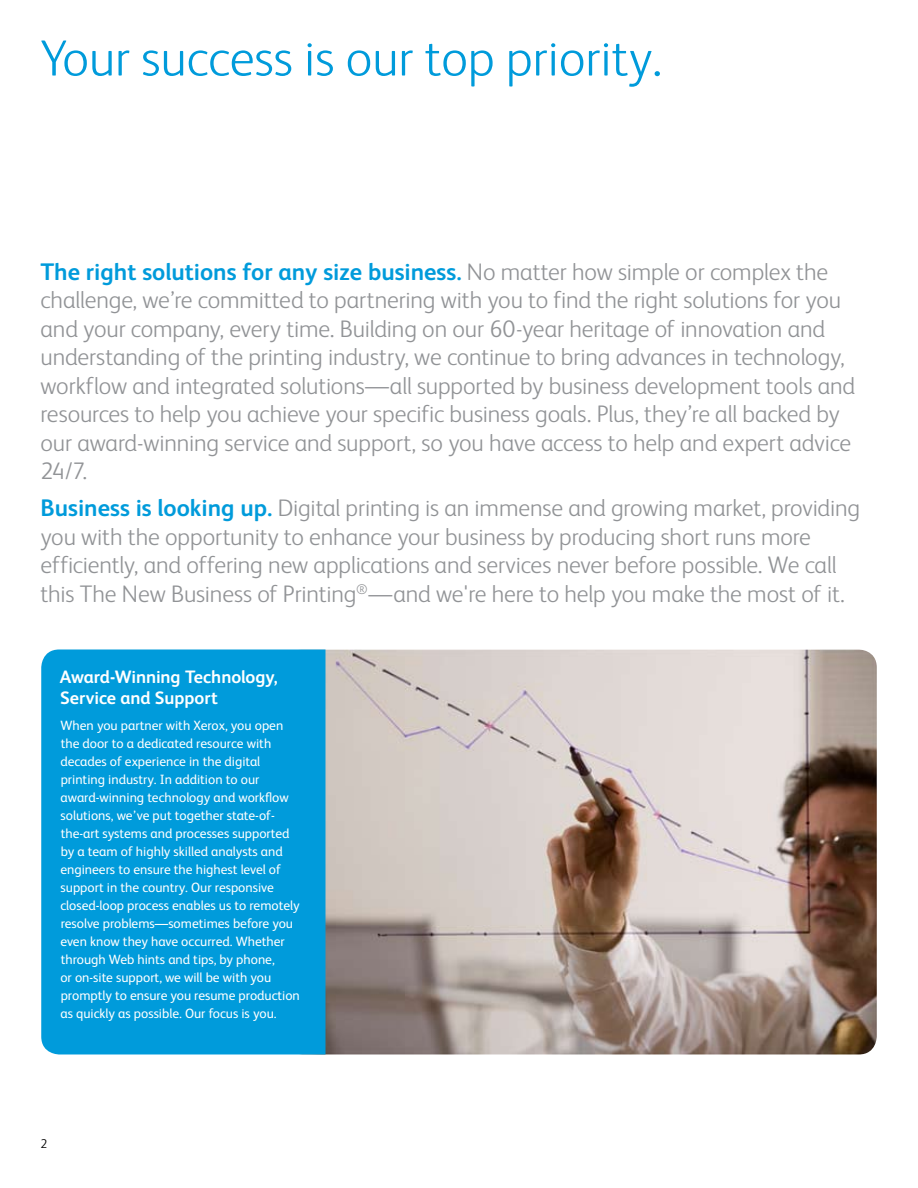
<style>
.page{position:relative;width:918px;height:1188px;background:#fff}
.page>*{position:absolute;margin:0;border:0;box-sizing:border-box;transform-origin:0 0}
.t1{font:300 51px "Xerox Sans";color:#009bdb}
.t2{font:300 24px/28.5px "Xerox Sans";letter-spacing:-.005em;color:#919396}
.t3{font:700 18px/21px "Xerox Sans";letter-spacing:-.005em;color:#fff}
.t4{font:13.5px/18px "Xerox Sans";color:#fff}
.t5{font:300 12.75px "Xerox Sans";color:#000}
.s1{font-weight:700;color:#009bdb}
</style>
<div class="page">
<img style="left:326px;top:650px;width:551px;height:404px">
<div style="left:41px;top:650px;width:285px;height:404px;background:#009bdb"></div>
<h1 class="t1" style="left:40px;top:25px;width:623px">Your success is our top priority.</h1>
<p class="t2" style="left:40px;top:256px;width:816px"><span class="s1">The right solutions for any size business.</span> No matter how simple or complex the challenge, we’re committed to partnering with you to find the right solutions for you and your company, every time. Building on our 60-year heritage of innovation and understanding of the printing industry, we continue to bring advances in technology, workflow and integrated solutions—all supported by business development tools and resources to help you achieve your specific business goals. Plus, they’re all backed by our award-winning service and support, so you have access to help and expert advice 24/7.</p>
<p class="t2" style="left:40px;top:493px;width:821px"><span class="s1">Business is looking up.</span> Digital printing is an immense and growing market, providing you with the opportunity to enhance your business by producing short runs more efficiently, and offering new applications and services never before possible. We call this The New Business of Printing<sup>®</sup>—and we're here to help you make the most of it.</p>
<p class="t3" style="left:60px;top:666px;width:219px">Award-Winning Technology,<br>Service and Support</p>
<p class="t4" style="left:60px;top:716px;width:241px">When you partner with Xerox, you open the door to a dedicated resource with decades of experience in the digital printing industry. In addition to our award-winning technology and workflow solutions, we’ve put together state-of&shy;the-art systems and processes supported by a team of highly skilled analysts and engineers to ensure the highest level of support in the country. Our responsive closed-loop process enables us to remotely resolve problems—sometimes before you even know they have occurred. Whether through Web hints and tips, by phone,<br>or on-site support, we will be with you promptly to ensure you resume production as quickly as possible. Our focus is you.</p>
<p class="t5" style="left:40px;top:1135px;width:8px">2</p>
</div>
